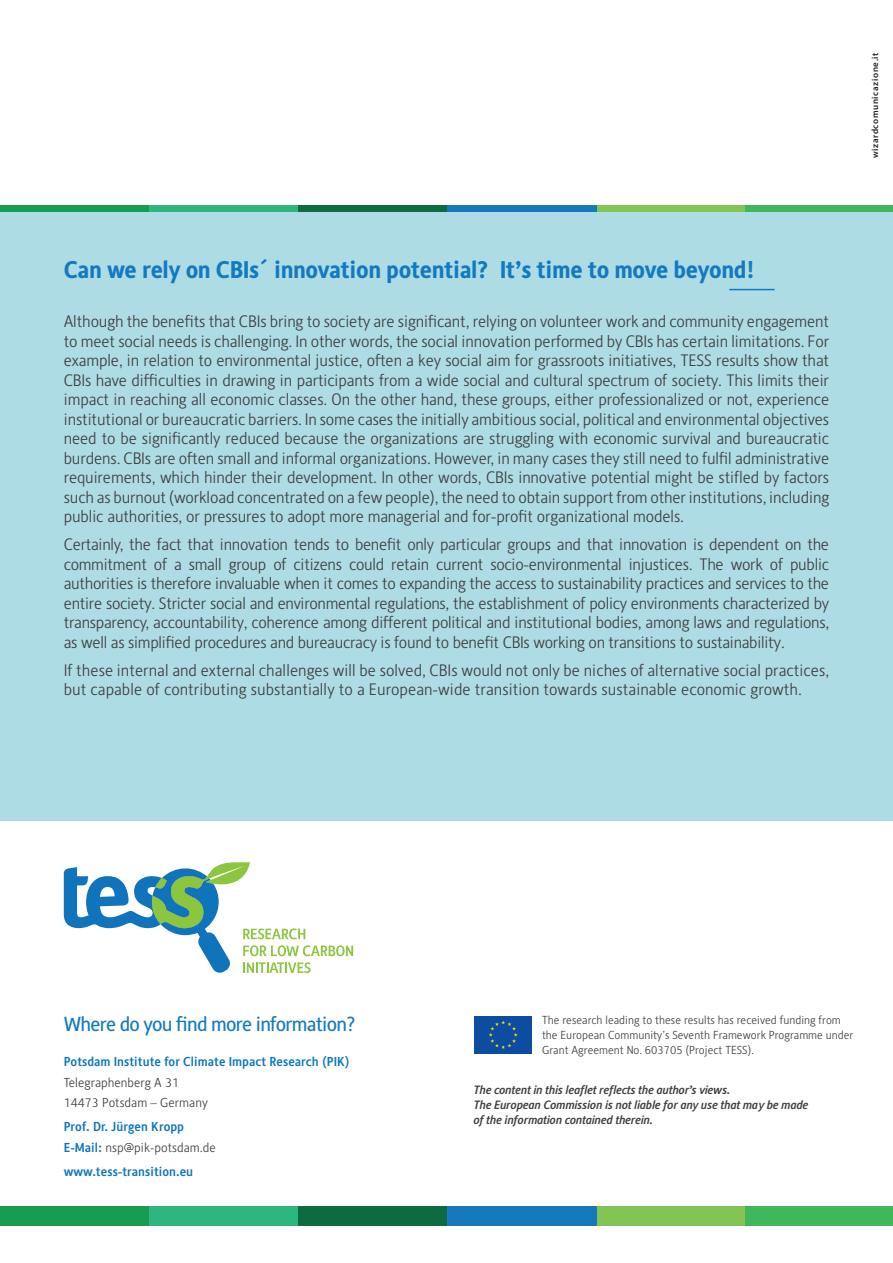
<style>
.page{position:relative;width:893px;height:1263px;background:#fff}
.page>*{position:absolute;margin:0;border:0;box-sizing:border-box;transform-origin:0 0}
.t1{font:700 24px "Alber";letter-spacing:-.02em;color:#137abf}
.t2{font:20.25px "Alber";letter-spacing:-.04em;color:#137abf}
.t3{font:300 16.5px/19.5px "Alber";color:#3e3e3f;text-align:justify}
.t4{font:500 12.9px/20.4px "Alber";color:#0a76bc}
.t5{font:300 12.9px/20.4px "Alber";color:#3e3e3f}
.t6{font:italic 500 12px/15px "Alber";letter-spacing:-.02em;color:#3e3e3f}
.t7{font:300 11.55px/15px "Alber";color:#3e3e3f}
.t8{font:600 9px "Myriad Pro";letter-spacing:.07em;color:#231f20}
.s1{font-weight:300;color:#3e3e3f}
</style>
<div class="page">
<div style="left:0;top:209px;width:893px;height:612px;background:#addce5"></div>
<svg style="left:64px;top:862px;width:289px;height:112px"></svg>
<div style="left:473px;top:1015px;width:60px;height:40px;background:#0d4da1"></div>
<svg style="left:489px;top:1020px;width:29px;height:29px"></svg>
<hr style="left:729px;top:289px;width:46px;height:1px;background:#137abf">
<div style="left:597px;top:206px;width:149px;height:6px;background:#83c554"></div>
<div style="left:746px;top:206px;width:147px;height:6px;background:#40b75b"></div>
<div style="left:0;top:206px;width:150px;height:6px;background:#179c53"></div>
<div style="left:149px;top:206px;width:150px;height:6px;background:#2db77e"></div>
<div style="left:298px;top:206px;width:150px;height:6px;background:#0e6a3f"></div>
<div style="left:447px;top:206px;width:150px;height:6px;background:#1579bc"></div>
<div style="left:597px;top:1206px;width:149px;height:19px;background:#83c554"></div>
<div style="left:746px;top:1206px;width:147px;height:19px;background:#40b75b"></div>
<div style="left:0;top:1206px;width:150px;height:19px;background:#179c53"></div>
<div style="left:149px;top:1206px;width:150px;height:19px;background:#2db77e"></div>
<div style="left:298px;top:1206px;width:150px;height:19px;background:#0e6a3f"></div>
<div style="left:447px;top:1206px;width:150px;height:19px;background:#1579bc"></div>
<h1 class="t1" style="left:64px;top:254px;width:693px">Can we rely on CBIs´ innovation potential? It’s time to move beyond!</h1>
<p class="t3" style="left:64px;top:311px;width:767px">Although the benefits that CBIs bring to society are significant, relying on volunteer work and community engagement to meet social needs is challenging. In other words, the social innovation performed by CBIs has certain limitations. For example, in relation to environmental justice, often a key social aim for grassroots initiatives, TESS results show that CBIs have difficulties in drawing in participants from a wide social and cultural spectrum of society. This limits their impact in reaching all economic classes. On the other hand, these groups, either professionalized or not, experience institutional or bureaucratic barriers. In some cases the initially ambitious social, political and environmental objectives need to be significantly reduced because the organizations are struggling with economic survival and bureaucratic burdens. CBIs are often small and informal organizations. However, in many cases they still need to fulfil administrative requirements, which hinder their development. In other words, CBIs innovative potential might be stifled by factors such as burnout (workload concentrated on a few people), the need to obtain support from other institutions, including public authorities, or pressures to adopt more managerial and for-profit organizational models.</p>
<p class="t3" style="left:64px;top:534px;width:767px">Certainly, the fact that innovation tends to benefit only particular groups and that innovation is dependent on the commitment of a small group of citizens could retain current socio-environmental injustices. The work of public authorities is therefore invaluable when it comes to expanding the access to sustainability practices and services to the entire society. Stricter social and environmental regulations, the establishment of policy environments characterized by transparency, accountability, coherence among different political and institutional bodies, among laws and regulations, as well as simplified procedures and bureaucracy is found to benefit CBIs working on transitions to sustainability.</p>
<p class="t3" style="left:64px;top:660px;width:767px">If these internal and external challenges will be solved, CBIs would not only be niches of alternative social practices, but capable of contributing substantially to a European-wide transition towards sustainable economic growth.</p>
<p class="t8" style="left:870px;top:158px;width:107px;rotate:-90deg">wizardcomunicazione.it</p>
<p class="t2" style="left:64px;top:1011px;width:294px">Where do you find more information?</p>
<p class="t4" style="left:64px;top:1051px;width:287px">Potsdam Institute for Climate Impact Research (PIK)</p>
<p class="t5" style="left:64px;top:1072px;width:145px">Telegraphenberg A 31<br>14473 Potsdam – Germany</p>
<p class="t4" style="left:64px;top:1116px;width:154px">Prof. Dr. Jürgen Kropp<br>E-Mail: <span class="s1">nsp@pik-potsdam.de</span></p>
<p class="t4" style="left:64px;top:1161px;width:131px">www.tess-transition.eu</p>
<p class="t7" style="left:542px;top:1012px;width:313px">The research leading to these results has received funding from the European Community’s Seventh Framework Programme under<br>Grant Agreement No. 603705 (Project TESS).</p>
<p class="t6" style="left:473px;top:1082px;width:337px">The content in this leaflet reflects the author’s views.<br>The European Commission is not liable for any use that may be made of the information contained therein.</p>
</div>
